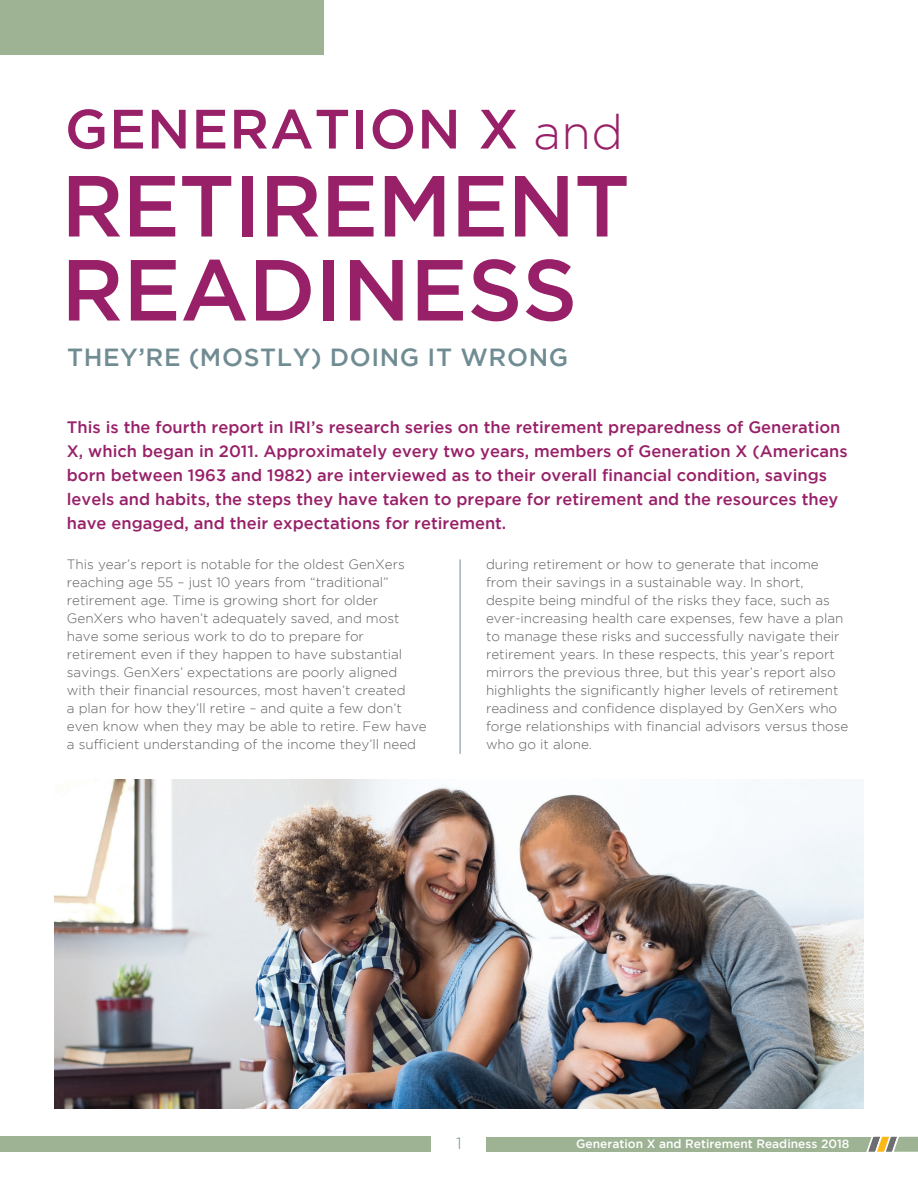
<style>
.page{position:relative;width:918px;height:1188px;background:#fff}
.page>*{position:absolute;margin:0;border:0;box-sizing:border-box;transform-origin:0 0}
.t1{font:500 86.4px/84px "Gotham";letter-spacing:-.015em;color:#982068}
.t2{font:500 55.35px "Gotham";letter-spacing:.015em;color:#982068}
.t3{font:500 24.75px "Gotham";letter-spacing:.025em;color:#708c93}
.t4{font:500 16.5px/24px "Gotham";color:#982068}
.t5{font:300 16.5px "Gotham";color:#708c93}
.t6{font:300 13.5px/18px "Gotham";color:#5d5f61}
.t7{font:500 12px "Gotham";color:#fff}
.s1{font-weight:300;font-size:48px}
</style>
<div class="page">
<div style="left:486px;top:1137px;width:388px;height:15px;background:#9db393"></div>
<div style="left:0;top:1137px;width:431px;height:15px;background:#9db393"></div>
<svg style="left:866px;top:1136px;width:52px;height:16px"></svg>
<div style="left:0;top:0;width:324px;height:54px;background:#9db393"></div>
<hr style="left:460px;top:559px;width:1px;height:195px;background:#708c93">
<img style="left:54px;top:780px;width:810px;height:328px">
<h2 class="t2" style="left:65px;top:97px;width:560px">GENERATION X <span class="s1">and</span></h2>
<h1 class="t1" style="left:61px;top:162px;width:571px">RETIREMENT<br>READINESS</h1>
<h3 class="t3" style="left:67px;top:343px;width:503px">THEY’RE (MOSTLY) DOING IT WRONG</h3>
<p class="t4" style="left:67px;top:415px;width:782px">This is the fourth report in IRI’s research series on the retirement preparedness of Generation X, which began in 2011. Approximately every two years, members of Generation X (Americans born between 1963 and 1982) are interviewed as to their overall financial condition, savings levels and habits, the steps they have taken to prepare for retirement and the resources they have engaged, and their expectations for retirement.</p>
<p class="t6" style="left:67px;top:555px;width:361px">This year’s report is notable for the oldest GenXers reaching age 55 – just 10 years from “traditional” retirement age. Time is growing short for older GenXers who haven’t adequately saved, and most have some serious work to do to prepare for retirement even if they happen to have substantial savings. GenXers’ expectations are poorly aligned with their financial resources, most haven’t created<br>a plan for how they’ll retire – and quite a few don’t even know when they may be able to retire. Few have a sufficient understanding of the income they’ll need</p>
<p class="t6" style="left:486px;top:555px;width:364px">during retirement or how to generate that income from their savings in a sustainable way. In short, despite being mindful of the risks they face, such as ever-increasing health care expenses, few have a plan to manage these risks and successfully navigate their retirement years. In these respects, this year’s report mirrors the previous three, but this year’s report also highlights the significantly higher levels of retirement readiness and confidence displayed by GenXers who forge relationships with financial advisors versus those who go it alone.</p>
<p class="t5" style="left:456px;top:1134px;width:7px">1</p>
<p class="t7" style="left:576px;top:1137px;width:275px">Generation X and Retirement Readiness 2018</p>
</div>
